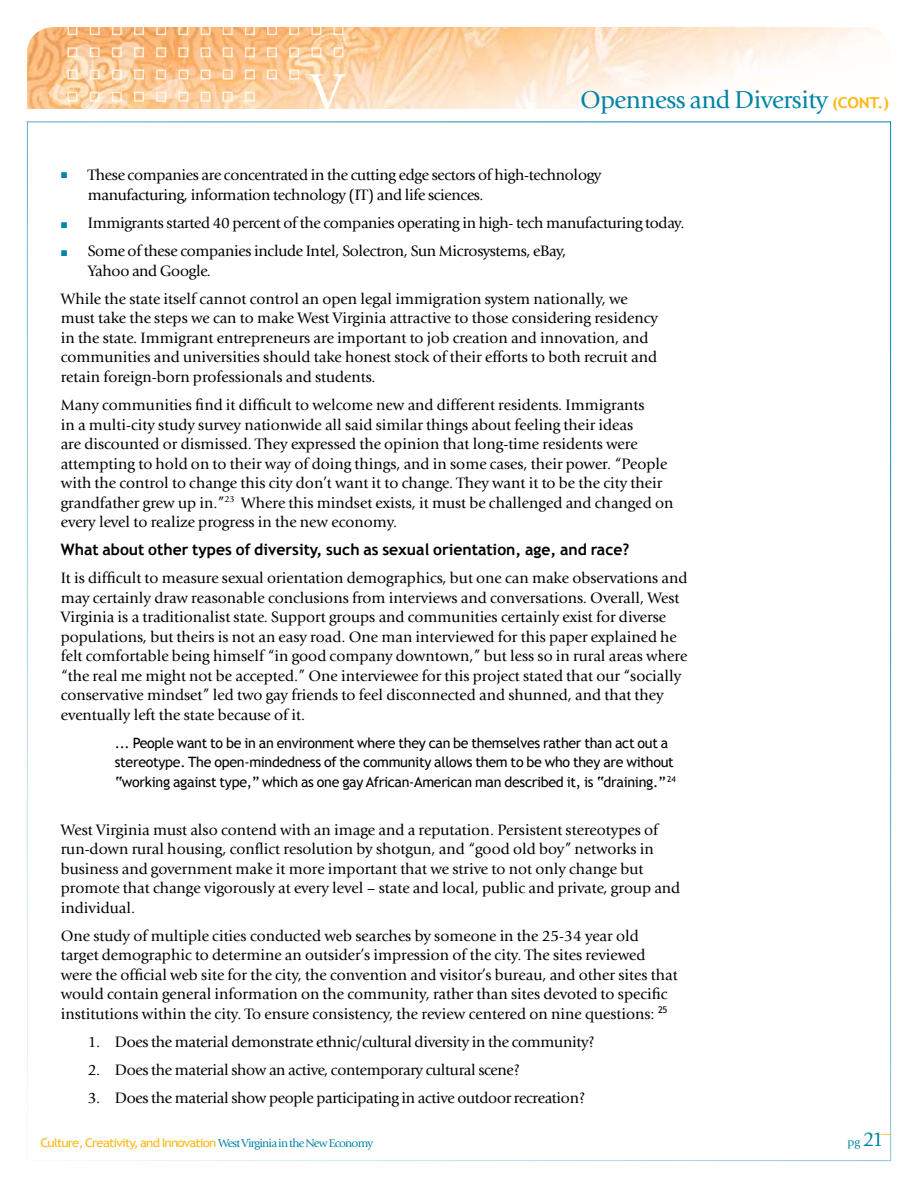
<style>
.page{position:relative;width:918px;height:1188px;background:#fff}
.page>*{position:absolute;margin:0;border:0;box-sizing:border-box;transform-origin:0 0}
.t1{font:54px "Giovanni";color:#fff}
.t2{font:25.5px "Giovanni";letter-spacing:-.02em;color:#0083a8}
.t3{font:15.75px/19.5px "Giovanni";color:#000}
.t4{font:15.75px/19.5px "Giovanni";letter-spacing:-.02em;color:#000}
.t5{font:700 15.75px "Trebuchet MS";color:#000}
.t6{font:14.25px/19.5px "Trebuchet MS";letter-spacing:-.02em;color:#000}
.t7{font:12px "Trebuchet MS";letter-spacing:-.06em;color:#fdb813;scale:1.1 1}
.t8{font:12px "Giovanni";color:#0083a8}
.s1{font-family:"Trebuchet MS";font-weight:700;font-size:15px;color:#fdb813}
.s2{font-family:"Giovanni";color:#0083a8}
.s3{font-size:21px}
</style>
<div class="page">
<img style="left:27px;top:27px;width:855px;height:82px">
<svg style="left:49px;top:42px;width:138px;height:67px;background:#fac692"></svg>
<div style="left:68px;top:25px;width:10px;height:10px;border:2px solid #fff"></div>
<div style="left:90px;top:25px;width:10px;height:10px;border:2px solid #fff"></div>
<div style="left:112px;top:25px;width:10px;height:10px;border:2px solid #fff"></div>
<div style="left:134px;top:25px;width:10px;height:10px;border:2px solid #fff"></div>
<div style="left:156px;top:25px;width:10px;height:10px;border:2px solid #fff"></div>
<div style="left:178px;top:25px;width:10px;height:10px;border:2px solid #fff"></div>
<div style="left:201px;top:25px;width:10px;height:10px;border:2px solid #fff"></div>
<div style="left:223px;top:25px;width:10px;height:10px;border:2px solid #fff"></div>
<div style="left:245px;top:25px;width:10px;height:10px;border:2px solid #fff"></div>
<div style="left:267px;top:25px;width:10px;height:10px;border:2px solid #fff"></div>
<div style="left:289px;top:25px;width:10px;height:10px;border:2px solid #fff"></div>
<div style="left:311px;top:25px;width:10px;height:10px;border:2px solid #fff"></div>
<div style="left:334px;top:25px;width:10px;height:10px;border:2px solid #fff"></div>
<div style="left:68px;top:47px;width:10px;height:10px;border:2px solid #fff"></div>
<div style="left:90px;top:47px;width:10px;height:10px;border:2px solid #fff"></div>
<div style="left:112px;top:47px;width:10px;height:10px;border:2px solid #fff"></div>
<div style="left:134px;top:47px;width:10px;height:10px;border:2px solid #fff"></div>
<div style="left:156px;top:47px;width:10px;height:10px;border:2px solid #fff"></div>
<div style="left:178px;top:47px;width:10px;height:10px;border:2px solid #fff"></div>
<div style="left:201px;top:47px;width:10px;height:10px;border:2px solid #fff"></div>
<div style="left:223px;top:47px;width:10px;height:10px;border:2px solid #fff"></div>
<div style="left:245px;top:47px;width:10px;height:10px;border:2px solid #fff"></div>
<div style="left:267px;top:47px;width:10px;height:10px;border:2px solid #fff"></div>
<div style="left:289px;top:47px;width:10px;height:10px;border:2px solid #fff"></div>
<div style="left:311px;top:47px;width:10px;height:10px;border:2px solid #fff"></div>
<div style="left:334px;top:47px;width:10px;height:10px;border:2px solid #fff"></div>
<div style="left:68px;top:70px;width:10px;height:10px;border:2px solid #fff"></div>
<div style="left:90px;top:70px;width:10px;height:10px;border:2px solid #fff"></div>
<div style="left:112px;top:70px;width:10px;height:10px;border:2px solid #fff"></div>
<div style="left:134px;top:70px;width:10px;height:10px;border:2px solid #fff"></div>
<div style="left:156px;top:70px;width:10px;height:10px;border:2px solid #fff"></div>
<div style="left:178px;top:70px;width:10px;height:10px;border:2px solid #fff"></div>
<div style="left:201px;top:70px;width:10px;height:10px;border:2px solid #fff"></div>
<div style="left:223px;top:70px;width:10px;height:10px;border:2px solid #fff"></div>
<div style="left:245px;top:70px;width:10px;height:10px;border:2px solid #fff"></div>
<div style="left:267px;top:70px;width:10px;height:10px;border:2px solid #fff"></div>
<div style="left:289px;top:70px;width:10px;height:10px;border:2px solid #fff"></div>
<div style="left:68px;top:92px;width:10px;height:10px;border:2px solid #fff"></div>
<div style="left:90px;top:92px;width:10px;height:10px;border:2px solid #fff"></div>
<div style="left:112px;top:92px;width:10px;height:10px;border:2px solid #fff"></div>
<div style="left:134px;top:92px;width:10px;height:10px;border:2px solid #fff"></div>
<div style="left:156px;top:92px;width:10px;height:10px;border:2px solid #fff"></div>
<div style="left:178px;top:92px;width:10px;height:10px;border:2px solid #fff"></div>
<div style="left:201px;top:92px;width:10px;height:10px;border:2px solid #fff"></div>
<div style="left:223px;top:92px;width:10px;height:10px;border:2px solid #fff"></div>
<div style="left:245px;top:92px;width:10px;height:10px;border:2px solid #fff"></div>
<h1 class="t1" style="left:310px;top:62px;width:34px">V</h1>
<h2 class="t2" style="left:580px;top:86px;width:311px">Openness and Diversity <span class="s1">(cont.)</span></h2>
<p class="t4" style="left:88px;top:166px;width:515px">These companies are concentrated in the cutting edge sectors of high-technology manufacturing, information technology (IT) and life sciences.</p>
<p class="t4" style="left:88px;top:209px;width:598px;line-height:28.2px">Immigrants started 40 percent of the companies operating in high- tech manufacturing today.<br>Some of these companies include Intel, Solectron, Sun Microsystems, eBay,</p>
<p class="t3" style="left:61px;top:257px;width:569px;line-height:28.2px;text-indent:27px">Yahoo and Google.<br>While the state itself cannot control an open legal immigration system nationally, we</p>
<p class="t3" style="left:61px;top:309px;width:599px">must take the steps we can to make West Virginia attractive to those considering residency in the state. Immigrant entrepreneurs are important to job creation and innovation, and communities and universities should take honest stock of their efforts to both recruit and retain foreign-born professionals and students.</p>
<p class="t3" style="left:61px;top:395px;width:614px">Many communities find it difficult to welcome new and different residents. Immigrants<br>in a multi-city study survey nationwide all said similar things about feeling their ideas<br>are discounted or dismissed. They expressed the opinion that long-time residents were attempting to hold on to their way of doing things, and in some cases, their power. “People with the control to change this city don’t want it to change. They want it to be the city their grandfather grew up in.”<sup>23</sup> Where this mindset exists, it must be challenged and changed on every level to realize progress in the new economy.</p>
<p class="t5" style="left:61px;top:540px;width:570px">What about other types of diversity, such as sexual orientation, age, and race?</p>
<p class="t3" style="left:61px;top:569px;width:628px">It is difficult to measure sexual orientation demographics, but one can make observations and may certainly draw reasonable conclusions from interviews and conversations. Overall, West Virginia is a traditionalist state. Support groups and communities certainly exist for diverse populations, but theirs is not an easy road. One man interviewed for this paper explained he felt comfortable being himself “in good company downtown,” but less so in rural areas where “the real me might not be accepted.” One interviewee for this project stated that our “socially conservative mindset” led two gay friends to feel disconnected and shunned, and that they eventually left the state because of it.</p>
<p class="t6" style="left:115px;top:733px;width:562px">... People want to be in an environment where they can be themselves rather than act out a stereotype. The open-mindedness of the community allows them to be who they are without “working against type,” which as one gay African-American man described it, is “draining.” <sup>24</sup></p>
<p class="t3" style="left:61px;top:820px;width:621px">West Virginia must also contend with an image and a reputation. Persistent stereotypes of run-down rural housing, conflict resolution by shotgun, and “good old boy” networks in business and government make it more important that we strive to not only change but promote that change vigorously at every level – state and local, public and private, group and individual.</p>
<p class="t3" style="left:61px;top:926px;width:618px">One study of multiple cities conducted web searches by someone in the 25 -34 year old target demographic to determine an outsider’s impression of the city. The sites reviewed were the official web site for the city, the convention and visitor’s bureau, and other sites that would contain general information on the community, rather than sites devoted to specific institutions within the city. To ensure consistency, the review centered on nine questions: <sup>25</sup></p>
<p class="t4" style="left:88px;top:1032px;width:508px">1. Does the material demonstrate ethnic/cultural diversity in the community?</p>
<p class="t4" style="left:88px;top:1060px;width:434px">2. Does the material show an active, contemporary cultural scene?</p>
<p class="t4" style="left:88px;top:1088px;width:499px">3. Does the material show people participating in active outdoor recreation?</p>
<p class="t7" style="left:40px;top:1135px;width:304px">Culture, Creativity, and I nnovation <span class="s2">West Virginia in the New Economy</span></p>
<p class="t8" style="left:848px;top:1135px;width:38px">pg <span class="s3">21</span></p>
</div>
